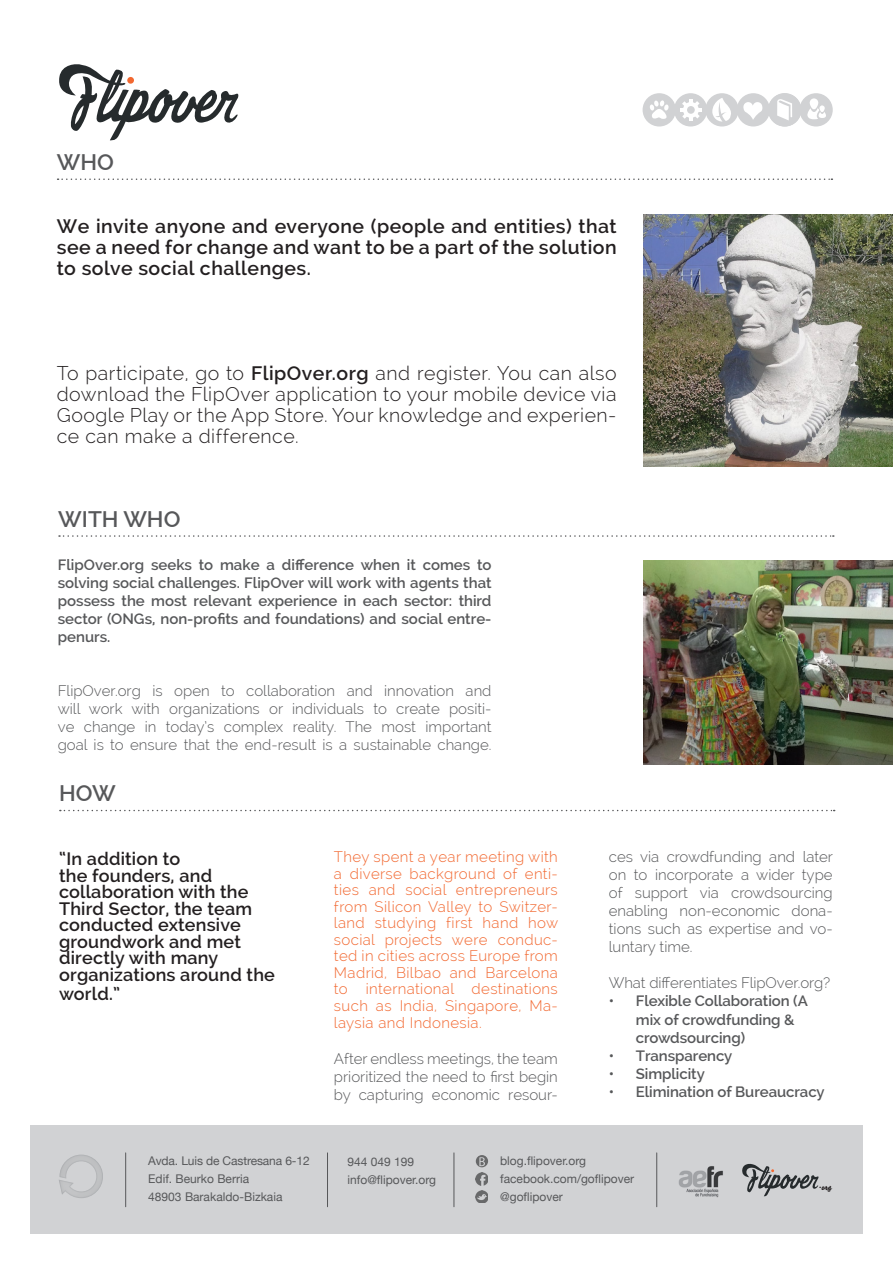
<style>
.page{position:relative;width:893px;height:1263px;background:#fff}
.page>*{position:absolute;margin:0;border:0;box-sizing:border-box;transform-origin:0 0}
.t1{font:600 22.5px "Raleway";color:#57585a}
.t2{font:300 19.5px/21px "Raleway";letter-spacing:.025em;color:#231f20;text-align:justify}
.t3{font:600 19.5px/21px "Raleway";letter-spacing:.025em;color:#231f20;text-align:justify}
.t4{font:600 18px/16.5px "Raleway";letter-spacing:.01em;color:#231f20}
.t5{font:300 15px/18px "Raleway";color:#57585a;text-align:justify}
.t6{font:600 15px/18px "Raleway";letter-spacing:-.005em;color:#57585a;text-align:justify}
.t7{font:300 15px/16.5px "Raleway";letter-spacing:.025em;color:#f26830;text-align:justify}
.t8{font:12px/18px "Helvetica Neue";color:#57585a}
.t9{font:7.95px "Bello Pro";color:#231f20}
.s1{font-weight:600}
</style>
<div class="page">
<div style="left:643px;top:93px;width:33px;height:33px;background:#d1d2d4;border-radius:50%"></div>
<svg style="left:650px;top:100px;width:19px;height:19px"></svg>
<div style="left:674px;top:93px;width:33px;height:33px;background:#d1d2d4;border-radius:50%"></div>
<hr style="left:689px;top:99px;width:4px;height:22px;background:#fff">
<hr style="left:680px;top:108px;width:21px;height:4px;background:#fff">
<svg style="left:682px;top:101px;width:18px;height:18px"></svg>
<div style="left:687px;top:106px;width:8px;height:8px;background:#d1d2d4;border-radius:50%"></div>
<div style="left:705px;top:93px;width:34px;height:34px;background:#d1d2d4;border-radius:50%"></div>
<svg style="left:712px;top:98px;width:19px;height:24px"></svg>
<div style="left:737px;top:93px;width:33px;height:33px;background:#d1d2d4;border-radius:50%"></div>
<svg style="left:743px;top:102px;width:20px;height:18px"></svg>
<div style="left:768px;top:93px;width:33px;height:33px;background:#dcdddf;border-radius:50%"></div>
<div style="left:768px;top:93px;width:33px;height:34px;background:#d1d2d4;border-radius:50%"></div>
<svg style="left:777px;top:99px;width:15px;height:21px"></svg>
<div style="left:799px;top:93px;width:34px;height:33px;background:#d1d2d4;border-radius:50%"></div>
<svg style="left:807px;top:98px;width:19px;height:21px"></svg>
<svg style="left:59px;top:64px;width:180px;height:77px"></svg>
<div style="left:30px;top:1125px;width:832px;height:109px;background:#d1d2d4"></div>
<div style="left:56px;top:1154px;width:47px;height:46px;background:#919396;opacity:.88"></div>
<svg style="left:742px;top:1163px;width:79px;height:34px"></svg>
<img style="left:679px;top:1166px;width:44px;height:32px">
<svg style="left:476px;top:1155px;width:12px;height:12px"></svg>
<svg style="left:479px;top:1157px;width:6px;height:9px"></svg>
<svg style="left:476px;top:1173px;width:12px;height:29px"></svg>
<hr style="left:125px;top:1153px;width:1px;height:54px;background:#57585a">
<hr style="left:327px;top:1153px;width:1px;height:54px;background:#57585a">
<hr style="left:454px;top:1153px;width:1px;height:54px;background:#57585a">
<hr style="left:656px;top:1153px;width:1px;height:54px;background:#57585a">
<svg style="left:58px;top:178px;width:774px;height:2px"></svg>
<svg style="left:59px;top:535px;width:775px;height:2px"></svg>
<svg style="left:60px;top:810px;width:775px;height:1px"></svg>
<img style="left:643px;top:214px;width:250px;height:252px">
<img style="left:643px;top:561px;width:250px;height:204px">
<p class="t1" style="left:57px;top:149px;width:59px">WHO</p>
<p class="t3" style="left:57px;top:215px;width:561px">We invite anyone and everyone (people and entities) that see a need for change and want to be a part of the solution to solve social challenges.</p>
<p class="t2" style="left:57px;top:362px;width:561px">To participate, go to <span class="s1">FlipOver.org</span> and register. You can also download the FlipOver application to your mobile device via Google Play or the App Store. Your knowledge and experien&shy;ce can make a difference.</p>
<p class="t1" style="left:58px;top:506px;width:124px">WITH WHO</p>
<p class="t6" style="left:58px;top:555px;width:435px">FlipOver.org seeks to make a difference when it comes to solving social challenges. FlipOver will work with agents that possess the most relevant experience in each sector: third sector (ONGs, non-profits and foundations) and social entre&shy;penurs.</p>
<p class="t5" style="left:58px;top:681px;width:435px">FlipOver.org is open to collaboration and innovation and will work with organizations or individuals to create positi&shy;ve change in today’s complex reality. The most important goal is to ensure that the end-result is a sustainable change.</p>
<p class="t1" style="left:59px;top:780px;width:58px">HOW</p>
<p class="t4" style="left:59px;top:851px;width:217px">“In addition to<br>the founders, and collaboration with the<br>Third Sector, the team conducted extensive groundwork and met directly with many organizations around the</p>
<p class="t4" style="left:59px;top:985px;width:63px">world.”</p>
<p class="t7" style="left:334px;top:849px;width:226px">They spent a year meeting with a diverse background of enti&shy;ties and social entrepreneurs from Silicon Valley to Switzer&shy;land studying first hand how social projects were conduc&shy;ted in cities across Europe from Madrid, Bilbao and Barcelona to international destinations such as India, Singapore, Ma&shy;laysia and Indonesia.</p>
<p class="t5" style="left:334px;top:1049px;width:225px">After endless meetings, the team prioritized the need to first begin by capturing economic resour-</p>
<p class="t5" style="left:609px;top:848px;width:226px">ces via crowdfunding and later on to incorporate a wider type of support via crowdsourcing enabling non-economic dona&shy;tions such as expertise and vo&shy;luntary time.</p>
<p class="t5" style="left:609px;top:974px;width:223px">What differentiates FlipOver.org?</p>
<p class="t6" style="left:636px;top:992px;width:173px;text-align:left;text-indent:-27px">• Flexible Collaboration (A mix of crowdfunding &amp; crowdsourcing)</p>
<p class="t6" style="left:609px;top:1046px;width:125px">• Transparency</p>
<p class="t6" style="left:609px;top:1064px;width:97px">• Simplicity</p>
<p class="t6" style="left:609px;top:1082px;width:217px">• Elimination of Bureaucracy</p>
<p class="t8" style="left:148px;top:1152px;width:163px">Avda. Luis de Castresana 6-12<br>Edif. Beurko Berria<br>48903 Barakaldo-Bizkaia</p>
<p class="t8" style="left:348px;top:1153px;width:90px">944 049 199 info@flipover.org</p>
<p class="t8" style="left:500px;top:1152px;width:136px">blog.flipover.org facebook.com/goflipover @goflipover</p>
<p class="t9" style="left:821px;top:1181px;width:11px">org</p>
</div>
